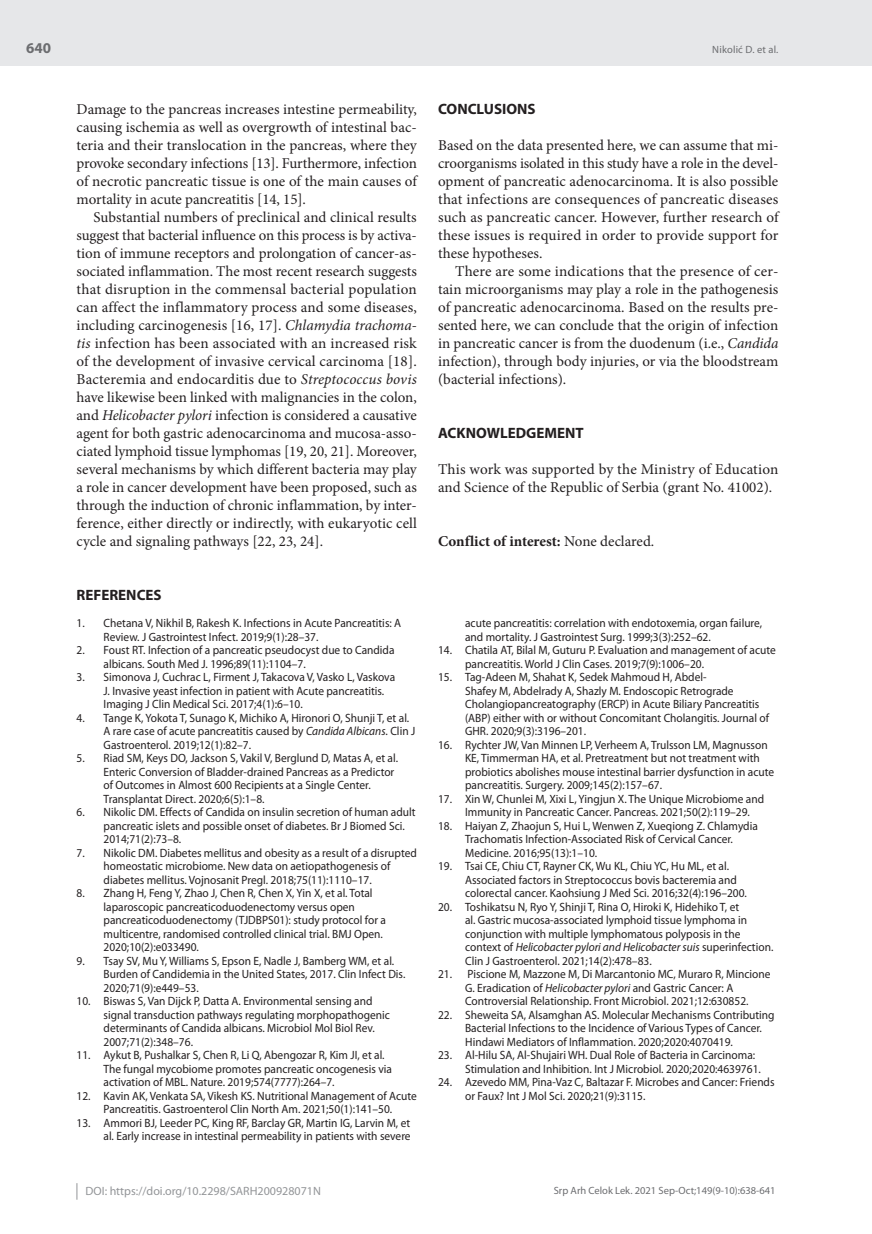
<style>
.page{position:relative;width:872px;height:1234px;background:#fff}
.page>*{position:absolute;margin:0;border:0;box-sizing:border-box;transform-origin:0 0}
.t1{font:15px/18px "Minion Pro";color:#231f20;text-align:justify}
.t2{font:700 15px "Myriad Pro";color:#231f20}
.t3{font:700 15px "Minion Pro";color:#231f20}
.t4{font:700 15px "Myriad Pro";color:#6c6d70}
.t5{font:12px/13.5px "Myriad Pro";color:#231f20;scale:.95 1}
.t6{font:12px "Myriad Pro";color:#939598}
.t7{font:10.5px "Myriad Pro";color:#6c6d70}
.s1{font-style:italic}
.s2{font-weight:400}
</style>
<div class="page">
<div style="left:0;top:0;width:872px;height:66px;background:#e6e7e9"></div>
<svg style="left:77px;top:1183px;width:1px;height:16px"></svg>
<p class="t4" style="left:26px;top:38px;width:26px">640</p>
<p class="t1" style="left:77px;top:100px;width:342px">Damage to the pancreas increases intestine permeability, causing ischemia as well as overgrowth of intestinal bac&shy;teria and their translocation in the pancreas, where they provoke secondary infections [13]. Furthermore, infection of necrotic pancreatic tissue is one of the main causes of mortality in acute pancreatitis [14, 15].</p>
<p class="t1" style="left:77px;top:208px;width:342px;text-indent:17px">Substantial numbers of preclinical and clinical results suggest that bacterial influence on this process is by activa&shy;tion of immune receptors and prolongation of cancer-as&shy;sociated inflammation. The most recent research suggests that disruption in the commensal bacterial population can affect the inflammatory process and some diseases, including carcinogenesis [16, 17]. <span class="s1">Chlamydia trachoma&shy;tis</span> infection has been associated with an increased risk of the development of invasive cervical carcinoma [18].<br>Bacteremia and endocarditis due to <span class="s1">Streptococcus bovis </span>have likewise been linked with malignancies in the colon, and <span class="s1">Helicobacter pylori</span> infection is considered a causative agent for both gastric adenocarcinoma and mucosa-asso&shy;ciated lymphoid tissue lymphomas [19, 20, 21]. Moreover, several mechanisms by which different bacteria may play a role in cancer development have been proposed, such as through the induction of chronic inflammation, by inter&shy;ference, either directly or indirectly, with eukaryotic cell cycle and signaling pathways [22, 23, 24].</p>
<p class="t2" style="left:77px;top:585px;width:87px">REFERENCES</p>
<p class="t5" style="left:104px;top:616px;width:315px;text-indent:-27px">1. Chetana V, Nikhil B, Rakesh K. Infections in Acute Pancreatitis: A<br>Review. J Gastrointest Infect. 2019;9(1):28–37.</p>
<p class="t5" style="left:104px;top:643px;width:308px;text-indent:-27px">2. Foust RT. Infection of a pancreatic pseudocyst due to Candida albicans. South Med J. 1996;89(11):1104–7.</p>
<p class="t5" style="left:104px;top:670px;width:308px;text-indent:-27px">3. Simonova J, Cuchrac L, Firment J, Takacova V, Vasko L, Vaskova<br>J. Invasive yeast infection in patient with Acute pancreatitis.<br>Imaging J Clin Medical Sci. 2017;4(1):6–10.</p>
<p class="t5" style="left:104px;top:710px;width:330px;text-indent:-27px">4. Tange K, Yokota T, Sunago K, Michiko A, Hironori O, Shunji T, et al.<br>A rare case of acute pancreatitis caused by <span class="s1">Candida Albicans</span>. Clin J<br>Gastroenterol. 2019;12(1):82–7.</p>
<p class="t5" style="left:104px;top:751px;width:311px;text-indent:-27px">5. Riad SM, Keys DO, Jackson S, Vakil V, Berglund D, Matas A, et al.<br>Enteric Conversion of Bladder-drained Pancreas as a Predictor of Outcomes in Almost 600 Recipients at a Single Center.<br>Transplantat Direct. 2020;6(5):1–8.</p>
<p class="t5" style="left:104px;top:805px;width:330px;text-indent:-27px">6. Nikolic DM. Effects of Candida on insulin secretion of human adult pancreatic islets and possible onset of diabetes. Br J Biomed Sci.<br>2014;71(2):73–8.</p>
<p class="t5" style="left:104px;top:845px;width:331px;text-indent:-27px">7. Nikolic DM. Diabetes mellitus and obesity as a result of a disrupted homeostatic microbiome. New data on aetiopathogenesis of diabetes mellitus. Vojnosanit Pregl. 2018;75(11):1110–17.</p>
<p class="t5" style="left:104px;top:886px;width:299px;text-indent:-27px">8. Zhang H, Feng Y, Zhao J, Chen R, Chen X, Yin X, et al. Total laparoscopic pancreaticoduodenectomy versus open pancreaticoduodenectomy (TJDBPS01): study protocol for a multicentre, randomised controlled clinical trial. BMJ Open.<br>2020;10(2):e033490.</p>
<p class="t5" style="left:104px;top:953px;width:319px;text-indent:-27px">9. Tsay SV, Mu Y, Williams S, Epson E, Nadle J, Bamberg WM, et al.<br>Burden of Candidemia in the United States, 2017. Clin Infect Dis.<br>2020;71(9):e449–53.</p>
<p class="t5" style="left:104px;top:994px;width:303px;text-indent:-27px">10. Biswas S, Van Dijck P, Datta A. Environmental sensing and signal transduction pathways regulating morphopathogenic determinants of Candida albicans. Microbiol Mol Biol Rev.<br>2007;71(2):348–76.</p>
<p class="t5" style="left:104px;top:1048px;width:305px;text-indent:-27px">11. Aykut B, Pushalkar S, Chen R, Li Q, Abengozar R, Kim JI, et al.<br>The fungal mycobiome promotes pancreatic oncogenesis via activation of MBL. Nature. 2019;574(7777):264–7.</p>
<p class="t5" style="left:77px;top:1088px;width:360px;text-align:center">12. Kavin AK, Venkata SA, Vikesh KS. Nutritional Management of Acute<br>Pancreatitis. Gastroenterol Clin North Am. 2021;50(1):141–50.</p>
<p class="t5" style="left:77px;top:1115px;width:353px;text-align:right">13. Ammori BJ, Leeder PC, King RF, Barclay GR, Martin IG, Larvin M, et al. Early increase in intestinal permeability in patients with severe</p>
<p class="t7" style="left:712px;top:43px;width:68px">Nikolić D. et al.</p>
<p class="t2" style="left:438px;top:99px;width:99px">CONCLUSIONS</p>
<p class="t1" style="left:438px;top:136px;width:342px">Based on the data presented here, we can assume that mi&shy;croorganisms isolated in this study have a role in the devel&shy;opment of pancreatic adenocarcinoma. It is also possible that infections are consequences of pancreatic diseases such as pancreatic cancer. However, further research of these issues is required in order to provide support for these hypotheses.</p>
<p class="t1" style="left:438px;top:262px;width:342px;text-indent:17px">There are some indications that the presence of cer&shy;tain microorganisms may play a role in the pathogenesis of pancreatic adenocarcinoma. Based on the results pre&shy;sented here, we can conclude that the origin of infection in pancreatic cancer is from the duodenum (i.e., <span class="s1">Candida </span>infection), through body injuries, or via the bloodstream (bacterial infections).</p>
<p class="t2" style="left:438px;top:423px;width:147px">ACKNOWLEDGEMENT</p>
<p class="t1" style="left:438px;top:460px;width:342px">This work was supported by the Ministry of Education and Science of the Republic of Serbia (grant No. 41002).</p>
<p class="t3" style="left:438px;top:530px;width:218px">Conflict of interest: <span class="s2">None declared.</span></p>
<p class="t5" style="left:465px;top:616px;width:314px">acute pancreatitis: correlation with endotoxemia, organ failure, and mortality. J Gastrointest Surg. 1999;3(3):252–62.</p>
<p class="t5" style="left:465px;top:643px;width:328px;text-indent:-27px">14. Chatila AT, Bilal M, Guturu P. Evaluation and management of acute pancreatitis. World J Clin Cases. 2019;7(9):1006–20.</p>
<p class="t5" style="left:465px;top:670px;width:321px;text-indent:-27px">15. Tag-Adeen M, Shahat K, Sedek Mahmoud H, Abdel-<br>Shafey M, Abdelrady A, Shazly M. Endoscopic Retrograde Cholangiopancreatography (ERCP) in Acute Biliary Pancreatitis (ABP) either with or without Concomitant Cholangitis. Journal of GHR. 2020;9(3):3196–201.</p>
<p class="t5" style="left:465px;top:737px;width:327px;text-indent:-27px">16. Rychter JW, Van Minnen LP, Verheem A, Trulsson LM, Magnusson KE, Timmerman HA, et al. Pretreatment but not treatment with probiotics abolishes mouse intestinal barrier dysfunction in acute pancreatitis. Surgery. 2009;145(2):157–67.</p>
<p class="t5" style="left:465px;top:791px;width:316px;text-indent:-27px">17. Xin W, Chunlei M, Xixi L, Yingjun X. The Unique Microbiome and<br>Immunity in Pancreatic Cancer. Pancreas. 2021;50(2):119–29.</p>
<p class="t5" style="left:465px;top:818px;width:310px;text-indent:-27px">18. Haiyan Z, Zhaojun S, Hui L, Wenwen Z, Xueqiong Z. Chlamydia<br>Trachomatis Infection-Associated Risk of Cervical Cancer.<br>Medicine. 2016;95(13):1–10.</p>
<p class="t5" style="left:465px;top:859px;width:298px;text-indent:-27px">19. Tsai CE, Chiu CT, Rayner CK, Wu KL, Chiu YC, Hu ML, et al.<br>Associated factors in Streptococcus bovis bacteremia and colorectal cancer. Kaohsiung J Med Sci. 2016;32(4):196–200.</p>
<p class="t5" style="left:465px;top:899px;width:326px;text-indent:-27px">20. Toshikatsu N, Ryo Y, Shinji T, Rina O, Hiroki K, Hidehiko T, et<br>al. Gastric mucosa-associated lymphoid tissue lymphoma in conjunction with multiple lymphomatous polyposis in the context of <span class="s1">Helicobacter pylori and Helicobacter suis</span> superinfection.<br>Clin J Gastroenterol. 2021;14(2):478–83.</p>
<p class="t5" style="left:465px;top:967px;width:323px;text-indent:-27px">21. Piscione M, Mazzone M, Di Marcantonio MC, Muraro R, Mincione<br>G. Eradication of <span class="s1">Helicobacter pylori</span> and Gastric Cancer: A<br>Controversial Relationship. Front Microbiol. 2021;12:630852.</p>
<p class="t5" style="left:465px;top:1007px;width:327px;text-indent:-27px">22. Sheweita SA, Alsamghan AS. Molecular Mechanisms Contributing<br>Bacterial Infections to the Incidence of Various Types of Cancer.<br>Hindawi Mediators of Inflammation. 2020;2020:4070419.</p>
<p class="t5" style="left:465px;top:1048px;width:313px;text-indent:-27px">23. Al-Hilu SA, Al-Shujairi WH. Dual Role of Bacteria in Carcinoma:<br>Stimulation and Inhibition. Int J Microbiol. 2020;2020:4639761.</p>
<p class="t5" style="left:465px;top:1075px;width:327px;text-indent:-27px">24. Azevedo MM, Pina-Vaz C, Baltazar F. Microbes and Cancer: Friends or Faux? Int J Mol Sci. 2020;21(9):3115.</p>
<p class="t6" style="left:86px;top:1183px;width:237px">DOI: https://doi.org/10.2298/SARH200928071N</p>
<p class="t7" style="left:554px;top:1184px;width:223px">Srp Arh Celok Lek. 2021 Sep-Oct;149(9-10):638-641</p>
</div>
